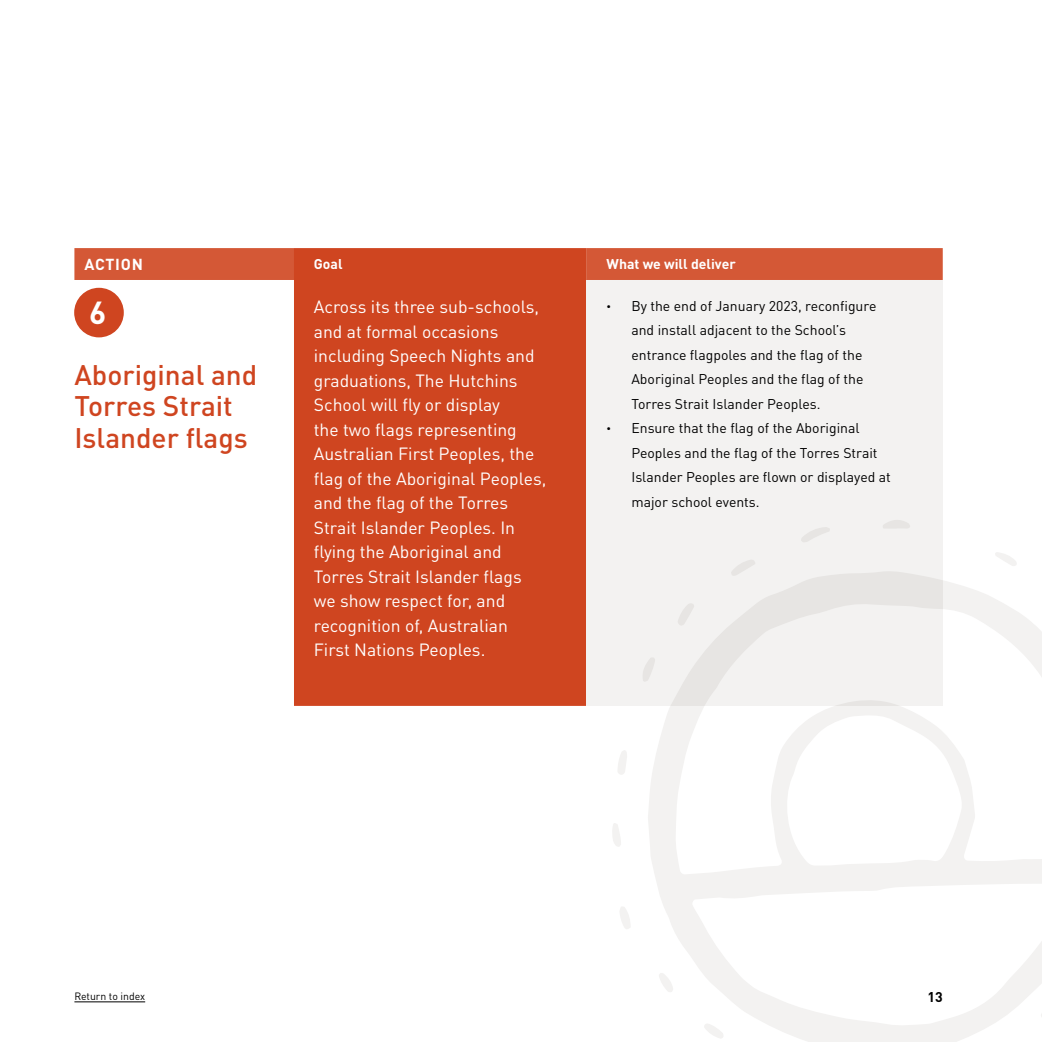
<style>
.page{position:relative;width:1042px;height:1042px;background:#fff}
.page>*{position:absolute;margin:0;border:0;box-sizing:border-box;transform-origin:0 0}
.t1{font:700 31.5px "DIN Pro";color:#fff}
.t2{font:500 28px/31.5px "DIN Pro";color:#cf4520}
.t3{font:17.5px/24.5px "DIN Pro";color:#fff}
.t4{font:700 15.75px "DIN Pro";letter-spacing:.05em;color:#fff}
.t5{font:14px/24.5px "DIN Pro";color:#000}
.t6{font:700 14px "DIN Pro";color:#fff}
.t7{font:700 14px "DIN Pro";color:#000}
.t8{font:10.5px "DIN Pro";color:#000}
.s1{font-size:8.75px}
</style>
<div class="page">
<hr style="left:74px;top:1001px;width:71px;height:1px;background:#000">
<hr style="left:0;top:0;width:1px;height:967px;background:#f3f4f4">
<img style="left:0;top:0;width:1px;height:966px">
<div style="left:74px;top:288px;width:50px;height:49px;background:#cf4520;border-radius:50%"></div>
<svg style="left:0;top:430px;width:1px;height:334px"></svg>
<div style="left:74px;top:248px;width:869px;height:32px;background:#d45836"></div>
<div style="left:294px;top:248px;width:293px;height:458px;background:#cf4520"></div>
<div style="left:587px;top:280px;width:356px;height:426px;background:#f3f2f1"></div>
<svg style="left:648px;top:571px;width:394px;height:471px"></svg>
<svg style="left:883px;top:520px;width:27px;height:8px"></svg>
<svg style="left:801px;top:527px;width:29px;height:15px"></svg>
<svg style="left:618px;top:750px;width:9px;height:25px"></svg>
<svg style="left:677px;top:603px;width:17px;height:23px"></svg>
<svg style="left:731px;top:560px;width:24px;height:16px"></svg>
<svg style="left:620px;top:907px;width:10px;height:22px"></svg>
<svg style="left:643px;top:657px;width:12px;height:25px"></svg>
<svg style="left:612px;top:823px;width:9px;height:24px"></svg>
<svg style="left:995px;top:552px;width:22px;height:14px"></svg>
<svg style="left:659px;top:973px;width:14px;height:19px"></svg>
<svg style="left:704px;top:1023px;width:19px;height:16px"></svg>
<svg style="left:1040px;top:1002px;width:2px;height:16px"></svg>
<p class="t4" style="left:84px;top:252px;width:60px">ACTION</p>
<p class="t6" style="left:314px;top:253px;width:30px">Goal</p>
<p class="t6" style="left:606px;top:253px;width:131px">What we will deliver</p>
<h1 class="t1" style="left:89px;top:288px;width:19px">6</h1>
<h2 class="t2" style="left:74px;top:357px;width:184px">Aboriginal and<br>Torres Strait<br>Islander flags</h2>
<p class="t3" style="left:314px;top:293px;width:234px">Across its three sub-schools, and at formal occasions including Speech Nights and graduations, The Hutchins<br>School will fly or display<br>the two flags representing<br>Australian First Peoples, the flag of the Aboriginal Peoples, and the flag of the Torres<br>Strait Islander Peoples. In flying the Aboriginal and<br>Torres Strait Islander flags we show respect for, and recognition of, Australian<br>First Nations Peoples.</p>
<p class="t5" style="left:631px;top:292px;width:246px;text-indent:-25px"><span class="s1">•</span> By the end of January 2023, reconfigure and install adjacent to the School’s entrance flagpoles and the flag of the Aboriginal Peoples and the flag of the Torres Strait Islander Peoples.</p>
<p class="t5" style="left:631px;top:415px;width:261px;text-indent:-25px"><span class="s1">•</span> Ensure that the flag of the Aboriginal Peoples and the flag of the Torres Strait Islander Peoples are flown or displayed at major school events.</p>
<p class="t8" style="left:74px;top:988px;width:72px">Return to index</p>
<p class="t7" style="left:927px;top:986px;width:17px">13</p>
</div>
